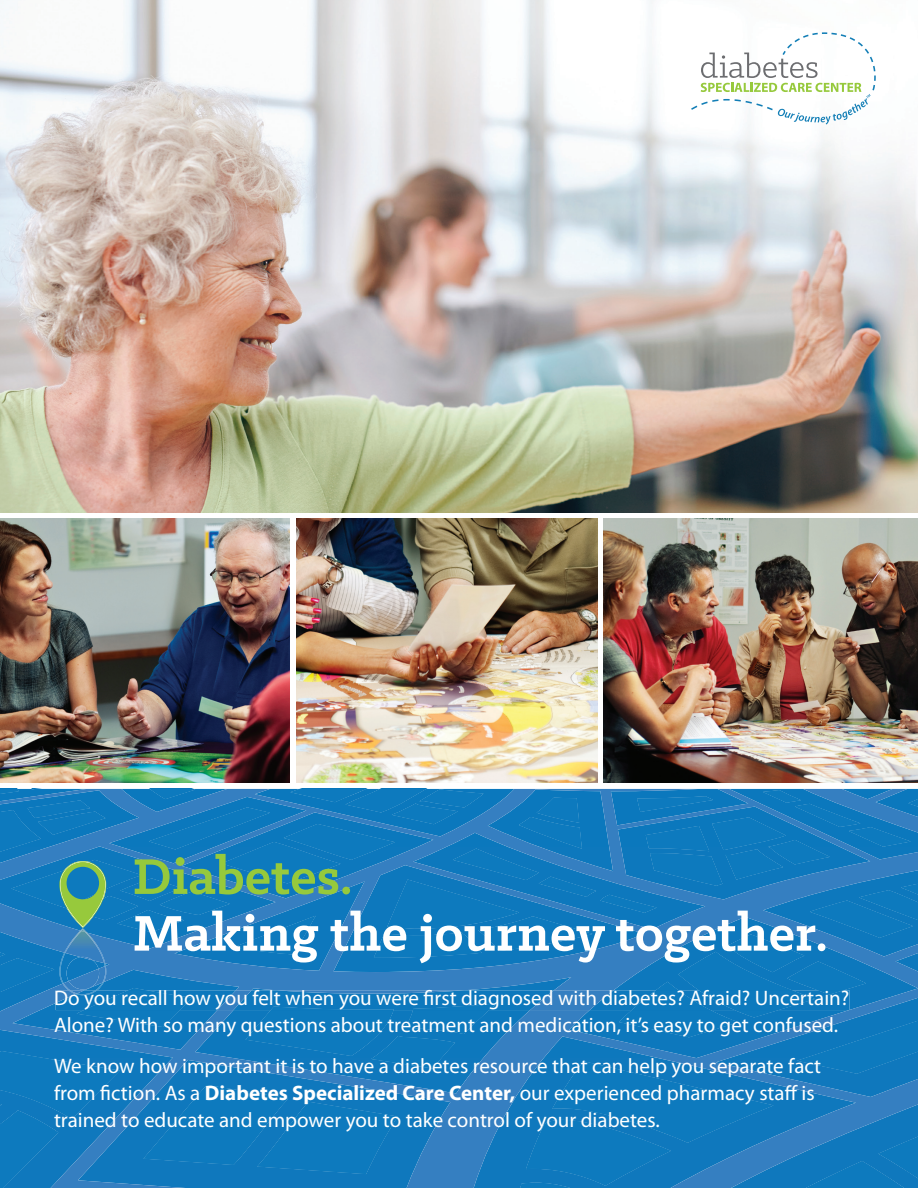
<style>
.page{position:relative;width:918px;height:1188px;background:#fff}
.page>*{position:absolute;margin:0;border:0;box-sizing:border-box;transform-origin:0 0}
.t1{font:700 56.55px "Klinic Slab";color:#fff}
.t2{font:700 56.55px "Klinic Slab";color:#96c93c}
.t3{font:21px/27px "Myriad Pro";color:#fff}
.s1{font-weight:700}
</style>
<div class="page">
<img style="left:0;top:0;width:918px;height:512px">
<svg style="left:0;top:789px;width:918px;height:399px;background:#167abe"></svg>
<img style="left:0;top:519px;width:290px;height:264px">
<img style="left:296px;top:519px;width:301px;height:264px">
<img style="left:604px;top:519px;width:314px;height:264px">
<svg style="left:56px;top:861px;width:793px;height:149px;background:#1c7cbd"></svg>
<svg style="left:691px;top:32px;width:185px;height:92px"></svg>
<h1 class="t2" style="left:132px;top:839px;width:221px">Diabetes.</h1>
<h1 class="t1" style="left:132px;top:896px;width:697px">Making the journey together.</h1>
<p class="t3" style="left:54px;top:985px;width:797px">Do you recall how you felt when you were first diagnosed with diabetes? Afraid? Uncertain?<br>Alone? With so many questions about treatment and medication, it’s easy to get confused.</p>
<p class="t3" style="left:54px;top:1052px;width:769px">We know how important it is to have a diabetes resource that can help you separate fact from fiction. As a <span class="s1">Diabetes Specialized Care Center,</span> our experienced pharmacy staff is trained to educate and empower you to take control of your diabetes.</p>
</div>
